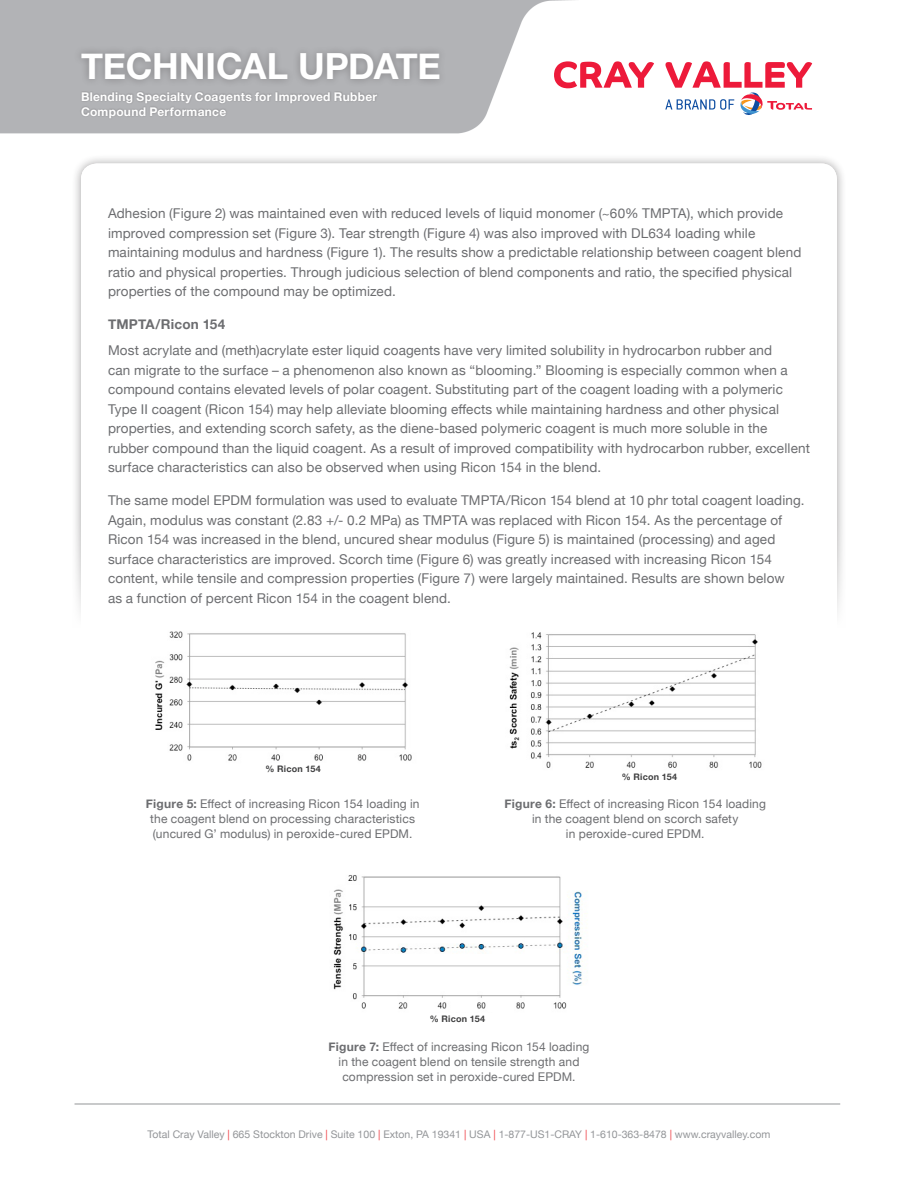
<style>
.page{position:relative;width:918px;height:1188px;background:#fff}
.page>*{position:absolute;margin:0;border:0;box-sizing:border-box;transform-origin:0 0}
.t1{font:700 36px "Helvetica Neue";letter-spacing:-.005em;color:#fff}
.t2{font:13.5px/19.5px "Helvetica Neue";letter-spacing:.01em;color:#6c6d70}
.t3{font:700 13.5px "Helvetica Neue";letter-spacing:.015em;color:#6c6d70}
.t4{font:12px/15px "Helvetica Neue";letter-spacing:.015em;color:#6c6d70;text-align:center}
.t5{font:700 12px/14.4px "Helvetica Neue";letter-spacing:.025em;color:#fff}
.t6{font:10.5px "Helvetica Neue";color:#939598}
.t7{font:700 9px "Helvetica Neue";letter-spacing:.03em;color:#3e3e3f}
.s1{font-weight:700}
.s2{color:#ee3a41}
</style>
<div class="page">
<div style="left:80px;top:91px;width:299px;height:29px;background:#231f20;opacity:.3"></div>
<div style="left:73px;top:45px;width:374px;height:43px;background:#231f20;opacity:.3"></div>
<div style="left:71px;top:154px;width:776px;height:607px;background:#231f20;opacity:.4"></div>
<div style="left:81px;top:164px;width:756px;height:588px;background:#fff;border-radius:16px"></div>
<hr style="left:75px;top:1104px;width:765px;height:1px;background:#939598">
<svg style="left:71px;top:498px;width:776px;height:263px"></svg>
<svg style="left:554px;top:61px;width:100px;height:27px"></svg>
<svg style="left:665px;top:61px;width:147px;height:54px"></svg>
<img style="left:146px;top:625px;width:273px;height:136px">
<img style="left:500px;top:627px;width:270px;height:141px">
<img style="left:333px;top:875px;width:250px;height:134px">
<h1 class="t1" style="left:81px;top:38px;width:361px">TECHNICAL UPDATE</h1>
<p class="t5" style="left:81px;top:90px;width:298px">Blending Specialty Coagents for Improved Rubber<br>Compound Performance</p>
<p class="t2" style="left:108px;top:204px;width:695px">Adhesion (Figure 2) was maintained even with reduced levels of liquid monomer (~60% TMPTA), which provide improved compression set (Figure 3). Tear strength (Figure 4) was also improved with DL634 loading while maintaining modulus and hardness (Figure 1). The results show a predictable relationship between coagent blend ratio and physical properties. Through judicious selection of blend components and ratio, the specified physical properties of the compound may be optimized.</p>
<p class="t3" style="left:108px;top:314px;width:119px">TMPTA/Ricon 154</p>
<p class="t2" style="left:108px;top:342px;width:703px">Most acrylate and (meth)acrylate ester liquid coagents have very limited solubility in hydrocarbon rubber and<br>can migrate to the surface – a phenomenon also known as “blooming.” Blooming is especially common when a compound contains elevated levels of polar coagent. Substituting part of the coagent loading with a polymeric Type II coagent (Ricon 154) may help alleviate blooming effects while maintaining hardness and other physical properties, and extending scorch safety, as the diene-based polymeric coagent is much more soluble in the rubber compound than the liquid coagent. As a result of improved compatibility with hydrocarbon rubber, excellent surface characteristics can also be observed when using Ricon 154 in the blend.</p>
<p class="t2" style="left:108px;top:492px;width:698px">The same model EPDM formulation was used to evaluate TMPTA/Ricon 154 blend at 10 phr total coagent loading.<br>Again, modulus was constant (2.83 +/- 0.2 MPa) as TMPTA was replaced with Ricon 154. As the percentage of Ricon 154 was increased in the blend, uncured shear modulus (Figure 5) is maintained (processing) and aged surface characteristics are improved. Scorch time (Figure 6) was greatly increased with increasing Ricon 154 content, while tensile and compression properties (Figure 7) were largely maintained. Results are shown below<br>as a function of percent Ricon 154 in the coagent blend.</p>
<p class="t7" style="left:266px;top:762px;width:57px">% Ricon 154</p>
<p class="t7" style="left:622px;top:770px;width:57px">% Ricon 154</p>
<p class="t4" style="left:146px;top:797px;width:275px"><span class="s1">Figure 5:</span> Effect of increasing Ricon 154 loading in the coagent blend on processing characteristics (uncured G’ modulus) in peroxide-cured EPDM.</p>
<p class="t4" style="left:505px;top:797px;width:263px"><span class="s1">Figure 6:</span> Effect of increasing Ricon 154 loading in the coagent blend on scorch safety<br>in peroxide-cured EPDM.</p>
<p class="t7" style="left:430px;top:1012px;width:57px">% Ricon 154</p>
<p class="t4" style="left:329px;top:1040px;width:262px"><span class="s1">Figure 7:</span> Effect of increasing Ricon 154 loading in the coagent blend on tensile strength and compression set in peroxide-cured EPDM.</p>
<p class="t6" style="left:148px;top:1126px;width:624px">Total Cray Valley <span class="s2">|</span> 665 Stockton Drive <span class="s2">|</span> Suite 100 <span class="s2">|</span> Exton, PA 19341 <span class="s2">|</span> USA <span class="s2">|</span> 1-877-US1-CRAY <span class="s2">|</span> 1-610-363-8478 <span class="s2">|</span> www.crayvalley.com</p>
</div>
